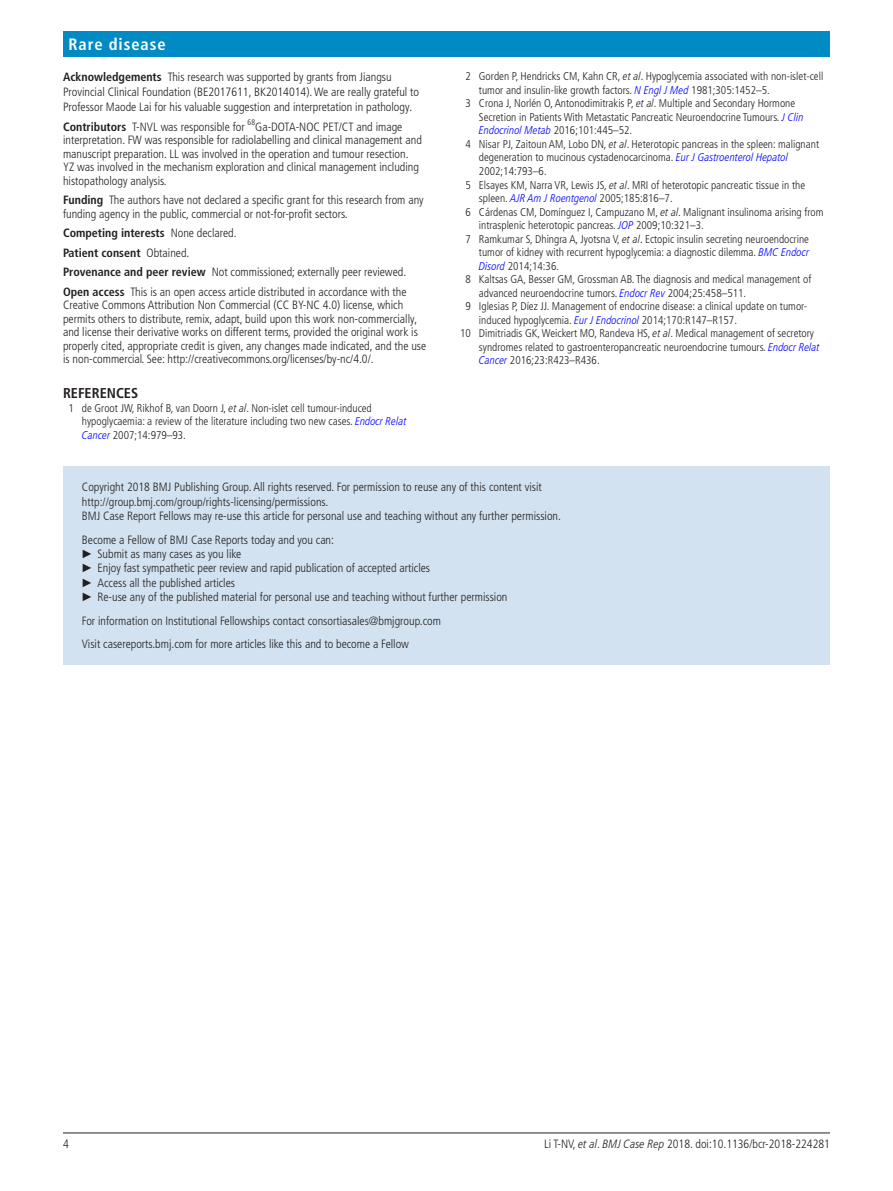
<style>
.page{position:relative;width:893px;height:1191px;background:#fff}
.page>*{position:absolute;margin:0;border:0;box-sizing:border-box;transform-origin:0 0}
.t1{font:700 condensed 16.5px "Frutiger LT Pro";color:#fff}
.t2{font:700 condensed 14.25px "Frutiger LT Std";color:#231f20}
.t3{font:300 condensed 12px/13.5px "Frutiger LT Pro";color:#231f20}
.t4{font:300 condensed 11.25px/13.5px "Frutiger LT Pro";color:#231f20}
.s1{font-weight:700}
.s2{font-style:italic}
.s3{font-style:italic;color:#00f}
.s4{font-family:"Arial";font-weight:400;font-stretch:normal}
</style>
<div class="page">
<hr style="left:63px;top:1132px;width:767px;height:1px;background:#231f20">
<div style="left:63px;top:31px;width:767px;height:25px;background:#008bc5"></div>
<div style="left:63px;top:466px;width:767px;height:198px;background:#d2e2f0"></div>
<h1 class="t1" style="left:69px;top:34px;width:99px">Rare disease</h1>
<p class="t3" style="left:63px;top:69px;width:358px;line-height:15px"><span class="s1">Acknowledgements</span> This research was supported by grants from Jiangsu<br>Provincial Clinical Foundation (BE2017611, BK2014014). We are really grateful to<br>Professor Maode Lai for his valuable suggestion and interpretation in pathology.</p>
<p class="t3" style="left:63px;top:120px;width:360px"><span class="s1">Contributors</span> T-NVL was responsible for <sup>68</sup>Ga-DOTA-NOC PET/CT and image interpretation. FW was responsible for radiolabelling and clinical management and manuscript preparation. LL was involved in the operation and tumour resection.<br>YZ was involved in the mechanism exploration and clinical management including histopathology analysis.</p>
<p class="t3" style="left:63px;top:193px;width:362px"><span class="s1">Funding</span> The authors have not declared a specific grant for this research from any funding agency in the public, commercial or not-for-profit sectors.</p>
<p class="t3" style="left:63px;top:223px;width:345px;line-height:19.5px"><span class="s1">Competing interests</span> None declared.<br><span class="s1">Patient consent</span> Obtained.<br><span class="s1">Provenance and peer review</span> Not commissioned; externally peer reviewed.<br><span class="s1">Open access</span> This is an open access article distributed in accordance with the</p>
<p class="t3" style="left:63px;top:298px;width:365px">Creative Commons Attribution Non Commercial (CC BY-NC 4.0) license, which permits others to distribute, remix, adapt, build upon this work non-commercially, and license their derivative works on different terms, provided the original work is properly cited, appropriate credit is given, any changes made indicated, and the use is non-commercial. See: http://creativecommons.org/licenses/by-nc/4.0/.</p>
<p class="t2" style="left:63px;top:385px;width:77px">REFERENCES</p>
<p class="t4" style="left:82px;top:401px;width:326px;text-indent:-14px">1 de Groot JW, Rikhof B, van Doorn J, <span class="s2">et al</span>. Non-islet cell tumour-induced hypoglycaemia: a review of the literature including two new cases. <span class="s3">Endocr Relat<br>Cancer</span> 2007;14:979–93.</p>
<p class="t4" style="left:465px;top:70px;width:359px">2 Gorden P, Hendricks CM, Kahn CR, <span class="s2">et al</span>. Hypoglycemia associated with non-islet-cell</p>
<p class="t4" style="left:479px;top:83px;width:292px">tumor and insulin-like growth factors. <span class="s3">N Engl J Med</span> 1981;305:1452–5.</p>
<p class="t4" style="left:465px;top:97px;width:331px">3 Crona J, Norlén O, Antonodimitrakis P, <span class="s2">et al</span>. Multiple and Secondary Hormone</p>
<p class="t4" style="left:479px;top:110px;width:326px">Secretion in Patients With Metastatic Pancreatic Neuroendocrine Tumours. <span class="s3">J Clin</span></p>
<p class="t4" style="left:479px;top:124px;width:155px"><span class="s3">Endocrinol Metab</span> 2016;101:445–52.</p>
<p class="t4" style="left:465px;top:137px;width:355px">4 Nisar PJ, Zaitoun AM, Lobo DN, <span class="s2">et al</span>. Heterotopic pancreas in the spleen: malignant</p>
<p class="t4" style="left:479px;top:151px;width:311px">degeneration to mucinous cystadenocarcinoma. <span class="s3">Eur J Gastroenterol Hepatol</span></p>
<p class="t4" style="left:479px;top:164px;width:69px">2002;14:793–6.</p>
<p class="t4" style="left:465px;top:178px;width:341px">5 E lsayes KM, Narra VR, Lewis JS, <span class="s2">et al</span>. MRI of heterotopic pancreatic tissue in the</p>
<p class="t4" style="left:479px;top:191px;width:195px">spleen. <span class="s3">AJR Am J Roentgenol</span> 2005;185:816–7.</p>
<p class="t4" style="left:465px;top:205px;width:360px">6 Cárdenas CM, Domínguez I, Campuzano M, <span class="s2">et al</span>. Malignant insulinoma arising from</p>
<p class="t4" style="left:479px;top:218px;width:226px">intrasplenic heterotopic pancreas. <span class="s3">JOP</span> 2009;10:321–3.</p>
<p class="t4" style="left:465px;top:232px;width:345px">7 Ramkumar S, Dhingra A, Jyotsna V, <span class="s2">et al</span>. Ectopic insulin secreting neuroendocrine</p>
<p class="t4" style="left:479px;top:245px;width:332px">tumor of kidney with recurrent hypoglycemia: a diagnostic dilemma. <span class="s3">BMC Endocr</span></p>
<p class="t4" style="left:479px;top:259px;width:82px"><span class="s3">Disord</span> 2014;14:36.</p>
<p class="t4" style="left:465px;top:272px;width:347px">8 Kaltsas GA, Besser GM, Grossman AB. The diagnosis and medical management of</p>
<p class="t4" style="left:479px;top:286px;width:269px">advanced neuroendocrine tumors. <span class="s3">Endocr Rev</span> 2004;25:458–511.</p>
<p class="t4" style="left:465px;top:299px;width:343px">9 Iglesias P, Díez JJ. Management of endocrine disease: a clinical update on tumor-</p>
<p class="t4" style="left:479px;top:313px;width:260px">induced hypoglycemia. <span class="s3">Eur J Endocrinol</span> 2014;170:R147–R157.</p>
<p class="t4" style="left:460px;top:326px;width:356px">10 Dimitriadis GK, Weickert MO, Randeva HS, <span class="s2">et al</span>. Medical management of secretory</p>
<p class="t4" style="left:479px;top:340px;width:342px">syndromes related to gastroenteropancreatic neuroendocrine tumours. <span class="s3">Endocr Relat</span></p>
<p class="t4" style="left:479px;top:353px;width:122px"><span class="s3">Cancer</span> 2016;23:R423–R436.</p>
<p class="t3" style="left:82px;top:480px;width:481px;line-height:14.4px">Copyright 2018 BMJ Publishing Group. All rights reserved. For permission to reuse any of this content visit http://group.bmj.com/group/rights-licensing/permissions.<br>BMJ Case Report Fellows may re-use this article for personal use and teaching without any further permission.</p>
<p class="t3" style="left:81px;top:532px;width:428px;line-height:14.4px">Become a Fellow of BMJ Case Reports today and you can:<br><span class="s4">►</span> Submit as many cases as you like<br><span class="s4">►</span> Enjoy fast sympathetic peer review and rapid publication of accepted articles<br><span class="s4">►</span> Access all the published articles<br><span class="s4">►</span> Re-use any of the published material for personal use and teaching without further permission</p>
<p class="t3" style="left:82px;top:609px;width:361px;line-height:23.4px">For information on Institutional Fellowships contact consortiasales@bmjgroup.com<br>Visit casereports.bmj.com for more articles like this and to become a Fellow</p>
<p class="t3" style="left:63px;top:1136px;width:7px">4</p>
<p class="t3" style="left:544px;top:1136px;width:287px">Li T-NV, <span class="s2">et al</span>. <span class="s2">BMJ Case Rep</span> 2018. doi:10.1136/bcr-2018-224281</p>
</div>
